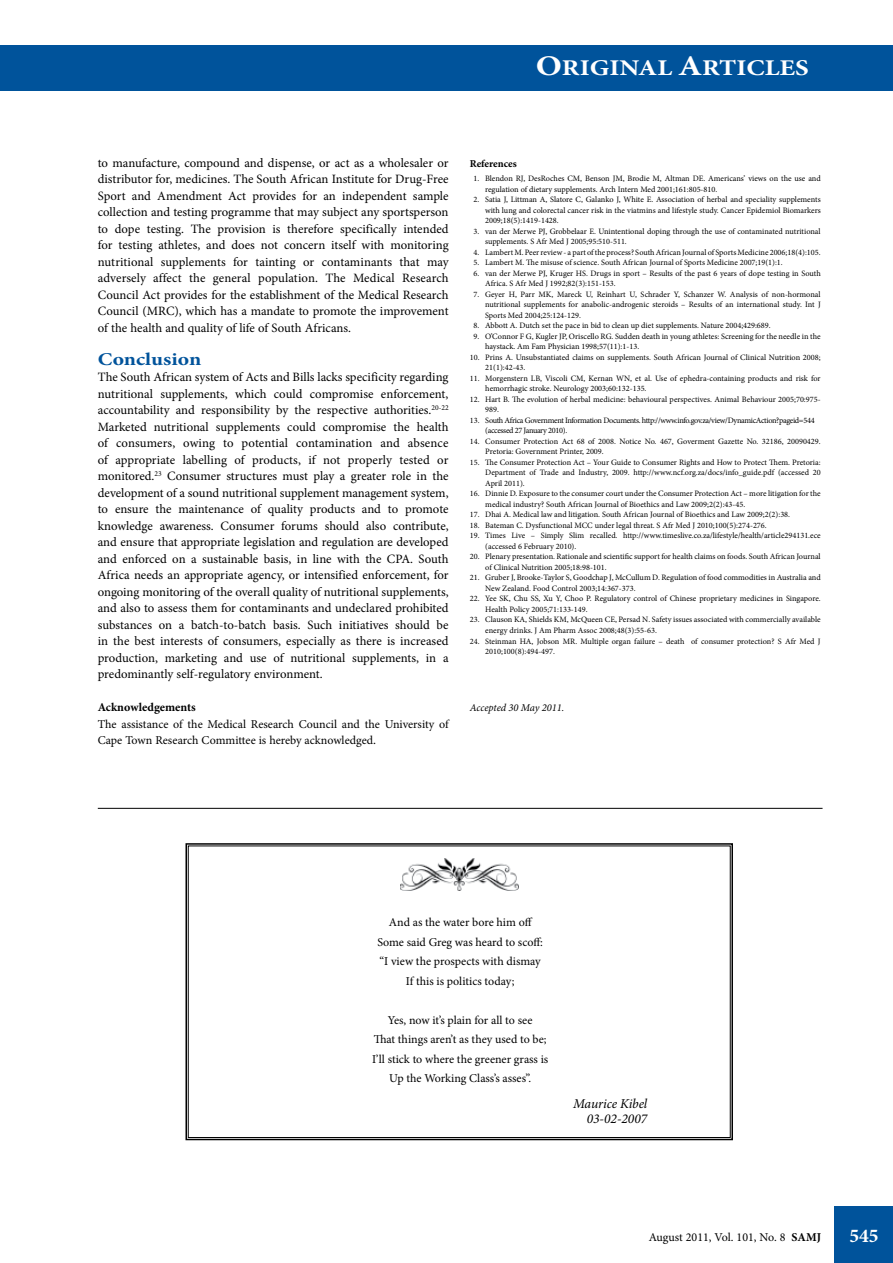
<style>
.page{position:relative;width:893px;height:1263px;background:#fff}
.page>*{position:absolute;margin:0;border:0;box-sizing:border-box;transform-origin:0 0}
.t1{font:700 22.5px "Minion Pro";color:#fff;scale:1.2 1}
.t2{font:700 19.5px "Minion Pro";color:#fff}
.t3{font:700 18px "Minion Pro";color:#00539b;scale:1.2 1}
.t4{font:italic 13.5px/15px "Minion Pro";letter-spacing:-.005em;color:#000;text-align:right}
.t5{font:12.75px/16.5px "Minion Pro";letter-spacing:-.005em;color:#000;text-align:justify}
.t6{font:12px/19.5px "Minion Pro";letter-spacing:-.005em;color:#000;text-align:center}
.t7{font:700 12px "Minion Pro";color:#000}
.t8{font:italic 10.5px "Minion Pro";letter-spacing:-.005em;color:#000}
.t9{font:700 10.5px "Minion Pro";letter-spacing:-.005em;color:#000}
.t10{font:8.25px/10.5px "Minion Pro";color:#000}
.t11{font:8.25px/10.5px "Minion Pro";letter-spacing:-.04em;color:#000}
.s1{font-size:28.5px}
.s2{font-size:12.75px}
.s3{font-weight:700}
</style>
<div class="page">
<div style="left:834px;top:1206px;width:59px;height:57px;background:#00539b"></div>
<div style="left:0;top:45px;width:893px;height:45px;background:#00539b"></div>
<hr style="left:98px;top:808px;width:724px;height:1px;background:#000">
<svg style="left:185px;top:843px;width:548px;height:298px"></svg>
<div style="left:188px;top:846px;width:542px;height:292px;border:1px solid #000"></div>
<img style="left:400px;top:858px;width:118px;height:32px">
<h1 class="t1" style="left:536px;top:52px;width:229px"><span class="s1">O</span>RIGINAL <span class="s1">A</span>RTICLES</h1>
<p class="t5" style="left:98px;top:154px;width:352px">to manufacture, compound and dispense, or act as a wholesaler or distributor for, medicines. The South African Institute for Drug-Free Sport and Amendment Act provides for an independent sample collection and testing programme that may subject any sportsperson to dope testing. The provision is therefore specifically intended for testing athletes, and does not concern itself with monitoring nutritional supplements for tainting or contaminants that may adversely affect the general population. The Medical Research Council Act provides for the establishment of the Medical Research Council (MRC), which has a mandate to promote the improvement of the health and quality of life of South Africans.</p>
<h3 class="t3" style="left:98px;top:346px;width:88px">Conclusion</h3>
<p class="t5" style="left:98px;top:369px;width:352px">The South African system of Acts and Bills lacks specificity regarding nutritional supplements, which could compromise enforcement, accountability and responsibility by the respective authorities.<sup>20-22<br></sup>Marketed nutritional supplements could compromise the health of consumers, owing to potential contamination and absence of appropriate labelling of products, if not properly tested or monitored.<sup>23</sup> Consumer structures must play a greater role in the development of a sound nutritional supplement management system, to ensure the maintenance of quality products and to promote knowledge awareness. Consumer forums should also contribute, and ensure that appropriate legislation and regulation are developed and enforced on a sustainable basis, in line with the CPA. South Africa needs an appropriate agency, or intensified enforcement, for ongoing monitoring of the overall quality of nutritional supplements, and also to assess them for contaminants and undeclared prohibited substances on a batch-to-batch basis. Such initiatives should be in the best interests of consumers, especially as there is increased production, marketing and use of nutritional supplements, in a predominantly self-regulatory environment.</p>
<h3 class="t7" style="left:98px;top:699px;width:99px">Acknowledgements</h3>
<h3 class="t6" style="left:98px;top:716px;width:352px;line-height:16.5px;text-align:left">The assistance of the Medical Research Council and the University of<br>Cape Town Research Committee is hereby acknowledged<span class="s2">.</span></h3>
<p class="t9" style="left:470px;top:156px;width:48px">References</p>
<p class="t10" style="left:485px;top:173px;width:337px;text-indent:-11px">1. Blendon RJ, DesRoches CM, Benson JM, Brodie M, Altman DE. Americans’ views on the use and regulation of dietary supplements. Arch Intern Med 2001;161:805-810.</p>
<p class="t10" style="left:485px;top:194px;width:337px;text-align:justify;text-indent:-11px">2. Satia J, Littman A, Slatore C, Galanko J, White E. Association of herbal and speciality supplements with lung and colorectal cancer risk in the viatmins and lifestyle study. Cancer Epidemiol Biomarkers 2009;18(5):1419-1428.</p>
<p class="t10" style="left:485px;top:226px;width:337px;text-indent:-11px">3. van der Merwe PJ, Grobbelaar E. Unintentional doping through the use of contaminated nutritional supplements. S Afr Med J 2005;95:510-511.</p>
<p class="t10" style="left:474px;top:247px;width:349px">4. Lambert M. Peer review - a part of the process? South African Journal of Sports Medicine 2006;18(4):105.</p>
<p class="t10" style="left:474px;top:257px;width:311px">5. Lambert M. The misuse of science. South African Journal of Sports Medicine 2007;19(1):1.</p>
<p class="t10" style="left:485px;top:268px;width:337px;text-indent:-11px">6. van der Merwe PJ, Kruger HS. Drugs in sport – Results of the past 6 years of dope testing in South<br>Africa. S Afr Med J 1992;82(3):151-153.</p>
<p class="t10" style="left:485px;top:289px;width:337px;text-align:justify;text-indent:-11px">7. Geyer H, Parr MK, Mareck U, Reinhart U, Schrader Y, Schanzer W. Analysis of non-hormonal nutritional supplements for anabolic-androgenic steroids – Results of an international study. Int J Sports Med 2004;25:124-129.</p>
<p class="t10" style="left:474px;top:321px;width:299px">8. Abbott A. Dutch set the pace in bid to clean up diet supplements. Nature 2004;429:689.</p>
<p class="t10" style="left:485px;top:331px;width:337px;text-indent:-11px">9. O’Connor F G, Kugler JP, Oriscello RG. Sudden death in young athletes: Screening for the needle in the haystack. Am Fam Physician 1998;57(11):1-13.</p>
<p class="t10" style="left:485px;top:352px;width:337px;text-indent:-15px">10. Prins A. Unsubstantiated claims on supplements. South African Journal of Clinical Nutrition 2008;<br>21(1):42-43.</p>
<p class="t10" style="left:485px;top:373px;width:337px;text-indent:-15px">11. Morgenstern LB, Viscoli CM, Kernan WN, et al. Use of ephedra-containing products and risk for hemorrhagic stroke. Neurology 2003;60:132-135.</p>
<p class="t10" style="left:485px;top:394px;width:337px;text-indent:-15px">12. Hart B. The evolution of herbal medicine: behavioural perspectives. Animal Behaviour 2005;70:975-<br>989.</p>
<p class="t11" style="left:485px;top:415px;width:331px;text-indent:-15px">13. South Africa Government Information Documents. http://www.info.gov.za/view/DynamicAction?pageid=544 (accessed 27 January 2010).</p>
<p class="t10" style="left:485px;top:436px;width:337px;text-indent:-15px">14. Consumer Protection Act 68 of 2008. Notice No. 467, Goverment Gazette No. 32186, 20090429.<br>Pretoria: Government Printer, 2009.</p>
<p class="t10" style="left:485px;top:457px;width:337px;text-align:justify;text-indent:-15px">15. The Consumer Protection Act – Your Guide to Consumer Rights and How to Protect Them. Pretoria:<br>Department of Trade and Industry, 2009. http://www.ncf.org.za/docs/info_guide.pdf (accessed 20<br>April 2011).</p>
<p class="t10" style="left:485px;top:489px;width:337px;text-indent:-15px">16. Dinnie D. Exposure to the consumer court under the Consumer Protection Act – more litigation for the medical industry? South African Journal of Bioethics and Law 2009;2(2):43-45.</p>
<p class="t10" style="left:470px;top:510px;width:322px">17. Dhai A. Medical law and litigation. South African Journal of Bioethics and Law 2009;2(2):38.</p>
<p class="t10" style="left:470px;top:520px;width:298px">18. Bateman C. Dysfunctional MCC under legal threat. S Afr Med J 2010;100(5):274-276.</p>
<p class="t10" style="left:485px;top:531px;width:337px;text-indent:-15px">19. Times Live – Simply Slim recalled. http://www.timeslive.co.za/lifestyle/health/article294131.ece (accessed 6 February 2010).</p>
<p class="t10" style="left:485px;top:552px;width:337px;text-indent:-15px">20. Plenary presentation. Rationale and scientific support for health claims on foods. South African Journal of Clinical Nutrition 2005;18:98-101.</p>
<p class="t10" style="left:485px;top:573px;width:337px;text-indent:-15px">21. Gruber J, Brooke-Taylor S, Goodchap J, McCullum D. Regulation of food commodities in Australia and<br>New Zealand. Food Control 2003;14:367-373.</p>
<p class="t10" style="left:485px;top:594px;width:337px;text-indent:-15px">22. Yee SK, Chu SS, Xu Y, Choo P. Regulatory control of Chinese proprietary medicines in Singapore.<br>Health Policy 2005;71:133-149.</p>
<p class="t10" style="left:485px;top:615px;width:337px;text-indent:-15px">23. Clauson KA, Shields KM, McQueen CE, Persad N. Safety issues associated with commercially available energy drinks. J Am Pharm Assoc 2008;48(3):55-63.</p>
<p class="t10" style="left:485px;top:636px;width:337px;text-indent:-15px">24. Steinman HA, Jobson MR. Multiple organ failure – death of consumer protection? S Afr Med J<br>2010;100(8):494-497.</p>
<p class="t8" style="left:470px;top:701px;width:96px">Accepted 30 May 2011.</p>
<h3 class="t6" style="left:377px;top:913px;width:167px">And as the water bore him off<br>Some said Greg was heard to scoff: “I view the prospects with dismay<br>If this is politics today;</h3>
<h3 class="t6" style="left:372px;top:1010px;width:178px">Yes, now it’s plain for all to see<br>That things aren’t as they used to be; I’ll stick to where the greener grass is Up the Working Class’s asses”.</h3>
<h3 class="t4" style="left:573px;top:1096px;width:76px">Maurice Kibel<br>03-02-2007</h3>
<h3 class="t6" style="left:649px;top:1227px;width:174px">August 2011, Vol. 101, No. 8 <span class="s3">SAMJ</span></h3>
<h2 class="t2" style="left:849px;top:1222px;width:31px">545</h2>
</div>
